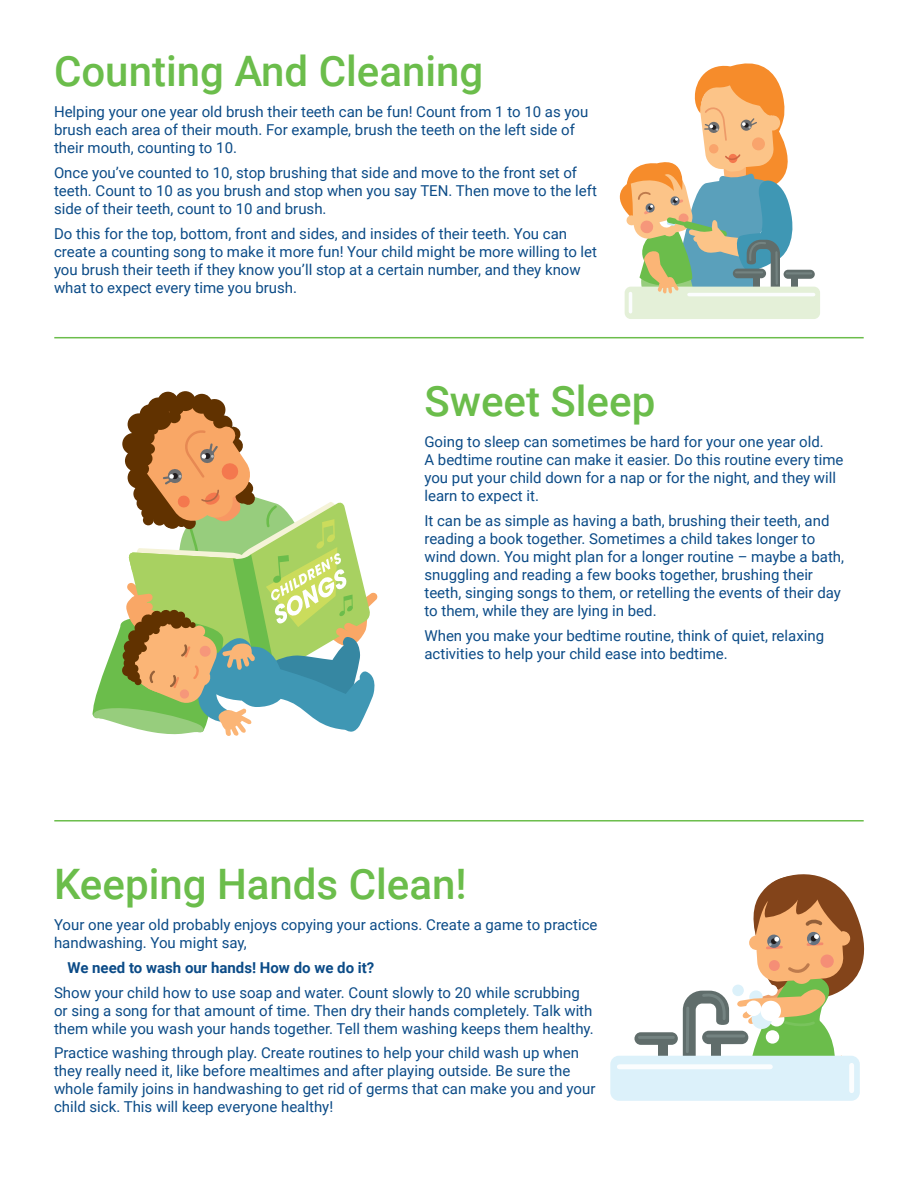
<style>
.page{position:relative;width:918px;height:1188px;background:#fff}
.page>*{position:absolute;margin:0;border:0;box-sizing:border-box;transform-origin:0 0}
.Activity_Name{font:500 42px "Roboto";color:#6bbd4b}
.Body_Text{font:15px/18px "Roboto";color:#0b4b87}
.Bold_Text{font:700 15px "Roboto";color:#0b4b87}
</style>
<div class="page">
<div style="left:625px;top:287px;width:195px;height:32px;background:#e4f0d8;border-radius:6px"></div>
<svg style="left:619px;top:63px;width:197px;height:251px"></svg>
<hr style="left:54px;top:337px;width:810px;height:1px;background:#6bbd4b">
<hr style="left:54px;top:820px;width:810px;height:2px;background:#6bbd4b">
<div style="left:658px;top:1040px;width:10px;height:19px;background:#606d6b"></div>
<div style="left:634px;top:1032px;width:44px;height:13px;background:#606d6b;border-radius:6px"></div>
<hr style="left:639px;top:1036px;width:34px;height:3px;background:#748381">
<div style="left:702px;top:1031px;width:46px;height:13px;background:#606d6b;border-radius:7px"></div>
<hr style="left:708px;top:1035px;width:36px;height:2px;background:#748381">
<svg style="left:683px;top:990px;width:46px;height:66px"></svg>
<div style="left:610px;top:1056px;width:250px;height:45px;background:#dcf1fa;border-radius:9px"></div>
<div style="left:619px;top:1064px;width:151px;height:5px;background:#fbfdfe"></div>
<div style="left:732px;top:985px;width:12px;height:11px;background:#dcf1fa;border-radius:50%"></div>
<svg style="left:737px;top:874px;width:128px;height:226px"></svg>
<div style="left:752px;top:1009px;width:20px;height:20px;background:#dcf1fa;border-radius:50%"></div>
<div style="left:761px;top:1001px;width:20px;height:20px;background:#fff;border-radius:50%"></div>
<div style="left:746px;top:1001px;width:15px;height:15px;background:#fff;border-radius:50%"></div>
<div style="left:767px;top:985px;width:10px;height:11px;background:#fff;border-radius:50%"></div>
<div style="left:158px;top:392px;width:20px;height:20px;background:#613200;border-radius:50%"></div>
<svg style="left:175px;top:391px;width:21px;height:20px"></svg>
<svg style="left:93px;top:395px;width:285px;height:341px"></svg>
<p class="Activity_Name" style="left:54px;top:41px;width:431px">Counting And Cleaning</p>
<p class="Body_Text" style="left:54px;top:102px;width:536px">Helping your one year old brush their teeth can be fun! Count from 1 to 10 as you brush each area of their mouth. For example, brush the teeth on the left side of their mouth, counting to 10.</p>
<p class="Body_Text" style="left:54px;top:163px;width:545px">Once you’ve counted to 10, stop brushing that side and move to the front set of teeth. Count to 10 as you brush and stop when you say TEN. Then move to the left side of their teeth, count to 10 and brush.</p>
<p class="Body_Text" style="left:54px;top:224px;width:545px">Do this for the top, bottom, front and sides, and insides of their teeth. You can create a counting song to make it more fun! Your child might be more willing to let you brush their teeth if they know you’ll stop at a certain number, and they know what to expect every time you brush.</p>
<p class="Activity_Name" style="left:424px;top:371px;width:232px">Sweet Sleep</p>
<p class="Body_Text" style="left:424px;top:432px;width:421px">Going to sleep can sometimes be hard for your one year old.<br>A bedtime routine can make it easier. Do this routine every time you put your child down for a nap or for the night, and they will learn to expect it.</p>
<p class="Body_Text" style="left:424px;top:511px;width:421px">It can be as simple as having a bath, brushing their teeth, and reading a book together. Sometimes a child takes longer to wind down. You might plan for a longer routine – maybe a bath, snuggling and reading a few books together, brushing their teeth, singing songs to them, or retelling the events of their day to them, while they are lying in bed.</p>
<p class="Body_Text" style="left:424px;top:626px;width:401px">When you make your bedtime routine, think of quiet, relaxing activities to help your child ease into bedtime.</p>
<p class="Activity_Name" style="left:54px;top:854px;width:414px">Keeping Hands Clean!</p>
<p class="Body_Text" style="left:54px;top:915px;width:545px">Your one year old probably enjoys copying your actions. Create a game to practice handwashing. You might say,</p>
<p class="Bold_Text" style="left:68px;top:957px;width:308px">We need to wash our hands! How do we do it?</p>
<p class="Body_Text" style="left:54px;top:983px;width:541px">Show your child how to use soap and water. Count slowly to 20 while scrubbing or sing a song for that amount of time. Then dry their hands completely. Talk with them while you wash your hands together. Tell them washing keeps them healthy.</p>
<p class="Body_Text" style="left:54px;top:1043px;width:543px">Practice washing through play. Create routines to help your child wash up when they really need it, like before mealtimes and after playing outside. Be sure the whole family joins in handwashing to get rid of germs that can make you and your child sick. This will keep everyone healthy!</p>
</div>
